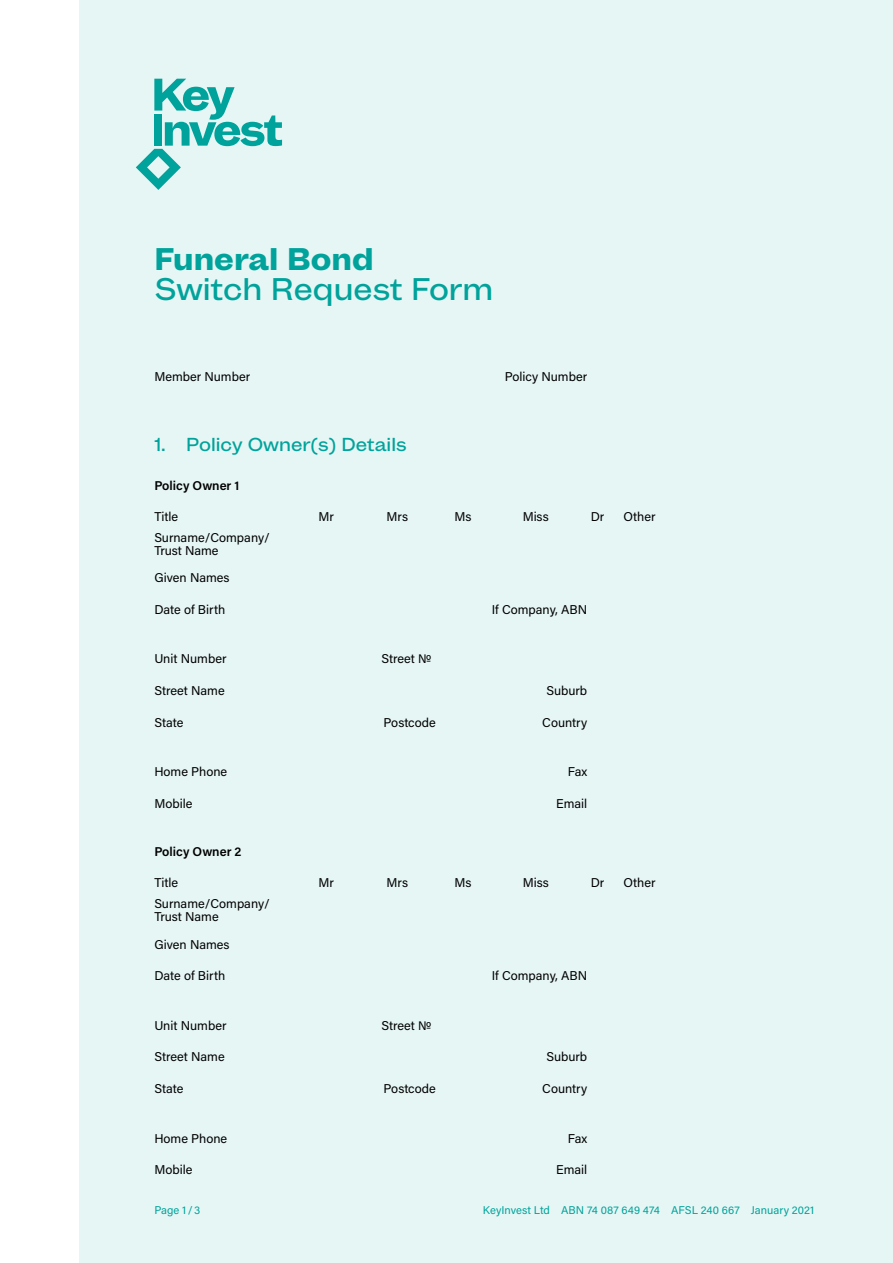
<style>
.page{position:relative;width:893px;height:1263px;background:#fff}
.page>*{position:absolute;margin:0;border:0;box-sizing:border-box;transform-origin:0 0}
.t1{font:500 30px "Mint Grotesk V1.1";color:#00a39b}
.t2{font:800 30px "Mint Grotesk V1.1";color:#00a39b}
.t3{font:500 18px "Mint Grotesk V1.1";color:#00a39b}
.t4{font:12.75px/12.8px "Acumin Pro";color:#000}
.t5{font:600 12.75px "Acumin Pro";color:#000}
.t6{font:11.25px "Acumin Pro";color:#00a39b}
</style>
<div class="page">
<div style="left:79px;top:0;width:814px;height:1263px;background:#e6f6f5"></div>
<svg style="left:136px;top:79px;width:146px;height:111px"></svg>
<h1 class="t2" style="left:154px;top:240px;width:221px">Funeral Bond</h1>
<h1 class="t1" style="left:154px;top:270px;width:340px">Switch Request Form</h1>
<p class="t4" style="left:154px;top:369px;width:97px">Member Number</p>
<p class="t4" style="left:505px;top:369px;width:84px">Policy Number</p>
<h2 class="t3" style="left:154px;top:434px;width:254px">1. Policy Owner(s) Details</h2>
<p class="t5" style="left:154px;top:477px;width:87px">Policy Owner 1</p>
<p class="t4" style="left:154px;top:509px;width:25px">Title</p>
<p class="t4" style="left:319px;top:509px;width:17px">Mr</p>
<p class="t4" style="left:387px;top:509px;width:23px">Mrs</p>
<p class="t4" style="left:455px;top:509px;width:18px">Ms</p>
<p class="t4" style="left:523px;top:509px;width:28px">Miss</p>
<p class="t4" style="left:591px;top:509px;width:15px">Dr</p>
<p class="t4" style="left:623px;top:509px;width:34px">Other</p>
<p class="t4" style="left:154px;top:531px;width:117px">Surname/Company/<br>Trust Name</p>
<p class="t4" style="left:154px;top:571px;width:77px">Given Names</p>
<p class="t4" style="left:154px;top:603px;width:72px">Date of Birth</p>
<p class="t4" style="left:492px;top:603px;width:97px">If Company, ABN</p>
<p class="t4" style="left:154px;top:652px;width:74px">Unit Number</p>
<p class="t4" style="left:381px;top:652px;width:52px">Street №</p>
<p class="t4" style="left:154px;top:684px;width:72px">Street Name</p>
<p class="t4" style="left:546px;top:684px;width:42px">Suburb</p>
<p class="t4" style="left:154px;top:715px;width:31px">State</p>
<p class="t4" style="left:384px;top:715px;width:54px">Postcode</p>
<p class="t4" style="left:542px;top:715px;width:46px">Country</p>
<p class="t4" style="left:154px;top:765px;width:74px">Home Phone</p>
<p class="t4" style="left:568px;top:765px;width:21px">Fax</p>
<p class="t4" style="left:154px;top:797px;width:40px">Mobile</p>
<p class="t4" style="left:556px;top:797px;width:33px">Email</p>
<p class="t5" style="left:154px;top:843px;width:89px">Policy Owner 2</p>
<p class="t4" style="left:154px;top:876px;width:25px">Title</p>
<p class="t4" style="left:319px;top:876px;width:17px">Mr</p>
<p class="t4" style="left:387px;top:876px;width:23px">Mrs</p>
<p class="t4" style="left:455px;top:876px;width:18px">Ms</p>
<p class="t4" style="left:523px;top:876px;width:28px">Miss</p>
<p class="t4" style="left:591px;top:876px;width:15px">Dr</p>
<p class="t4" style="left:623px;top:876px;width:34px">Other</p>
<p class="t4" style="left:154px;top:897px;width:117px">Surname/Company/<br>Trust Name</p>
<p class="t4" style="left:154px;top:937px;width:77px">Given Names</p>
<p class="t4" style="left:154px;top:969px;width:72px">Date of Birth</p>
<p class="t4" style="left:492px;top:969px;width:97px">If Company, ABN</p>
<p class="t4" style="left:154px;top:1018px;width:74px">Unit Number</p>
<p class="t4" style="left:381px;top:1018px;width:52px">Street №</p>
<p class="t4" style="left:154px;top:1050px;width:72px">Street Name</p>
<p class="t4" style="left:546px;top:1050px;width:42px">Suburb</p>
<p class="t4" style="left:154px;top:1082px;width:31px">State</p>
<p class="t4" style="left:384px;top:1082px;width:54px">Postcode</p>
<p class="t4" style="left:542px;top:1082px;width:46px">Country</p>
<p class="t4" style="left:154px;top:1131px;width:74px">Home Phone</p>
<p class="t4" style="left:568px;top:1131px;width:21px">Fax</p>
<p class="t4" style="left:154px;top:1163px;width:40px">Mobile</p>
<p class="t4" style="left:556px;top:1163px;width:33px">Email</p>
<p class="t6" style="left:154px;top:1202px;width:47px">Page 1 /3</p>
<p class="t6" style="left:483px;top:1202px;width:333px">KeyInvest Ltd ABN 74 087 649 474 AFSL 240 667 January 2021</p>
</div>
